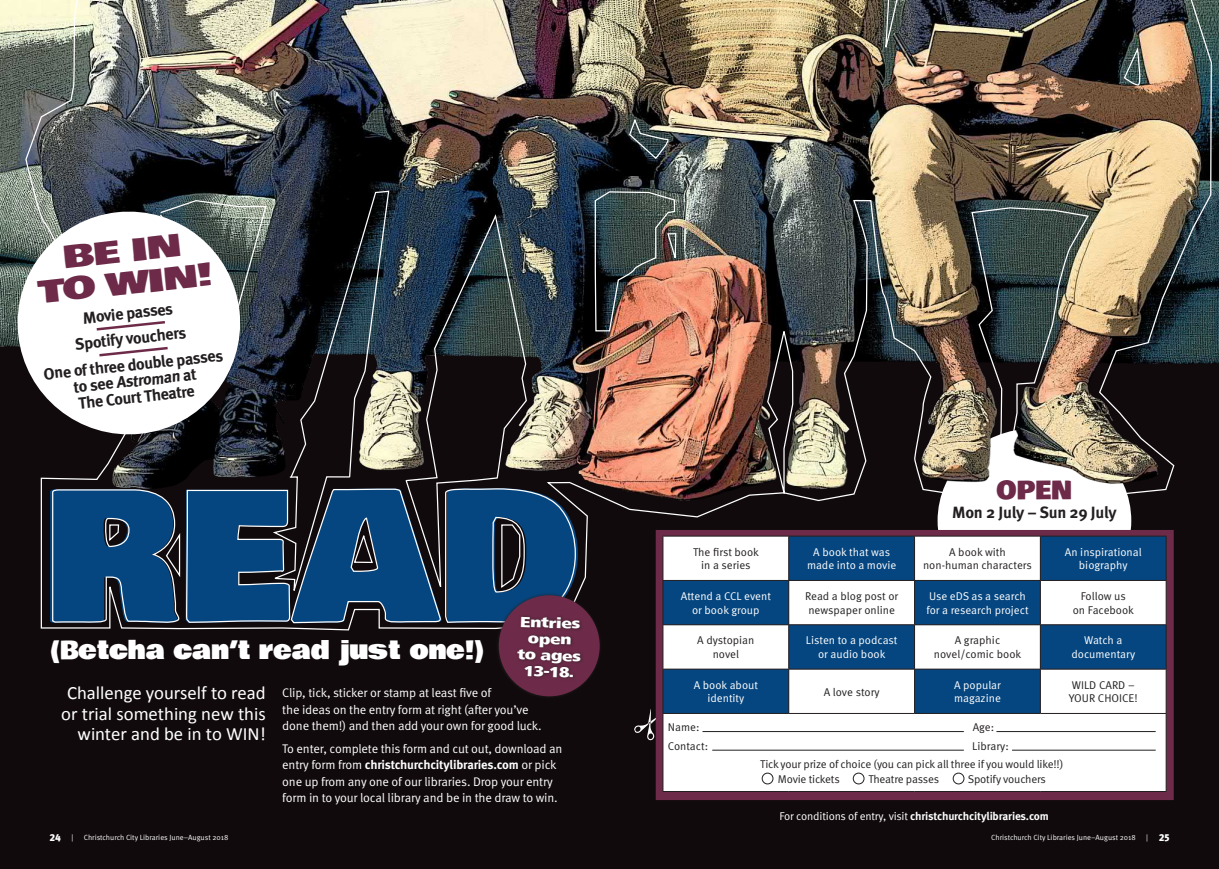
<style>
.page{position:relative;width:1219px;height:869px;background:#fff}
.page>*{position:absolute;margin:0;border:0;box-sizing:border-box;transform-origin:0 0}
.My_Library_new_quest{font:30px "Bowlby One";color:#6d2b49;scale:1.38 1}
.t1{font:25px "Bowlby One";color:#fff}
.Body_no_gap{font:25px "Bowlby One";color:#6d2b49}
.t2{font:18.75px/20.2px "Calibri";color:#fff;text-align:right}
.My_Library_new_quest-2{font:700 16.25px/16.2px "Meta Pro";color:#231f20;text-align:center}
.Body_no_gap-2{font:700 16.25px "Meta Pro";letter-spacing:-.015em;color:#231f20}
.My_Library_new_quest-3{font:900 condensed 14.5px/16.2px "Frutiger LT";color:#fff;text-align:center;scale:1.38 1}
.Body_no_gap-3{font:12.5px/16.2px "Meta Pro";letter-spacing:-.015em;color:#fff}
.Body_no_gap-4{font:11.25px/13.8px "Meta Pro";letter-spacing:-.005em;color:#231f20;text-align:center}
.t3{font:11.25px/13.8px "Meta Pro";color:#fff;text-align:center}
.Body_no_gap-5{font:700 11.25px "Meta Pro";letter-spacing:-.02em;color:#fff}
.Header_Intro_Text{font:900 10px "Meta Pro";color:#fff}
.Page_number{font:7.5px "Meta Pro";color:#fff}
.s1{font-weight:700}
.s2{font-weight:400}
</style>
<div class="page">
<div style="left:0;top:315px;width:1219px;height:553px;background:#110a0c"></div>
<div style="left:938px;top:428px;width:193px;height:184px;background:#fff;border-radius:50%"></div>
<svg style="left:634px;top:708px;width:22px;height:32px"></svg>
<div style="left:656px;top:529px;width:518px;height:270px;background:#6d2b49;border:2px solid #6d2b49"></div>
<div style="left:664px;top:713px;width:502px;height:77px;background:#fff"></div>
<svg style="left:664px;top:536px;width:502px;height:176px;background:#80a1bd"></svg>
<hr style="left:663px;top:535px;width:126px;height:1px;background:#231f20">
<hr style="left:663px;top:536px;width:1px;height:44px;background:#231f20">
<hr style="left:789px;top:535px;width:125px;height:1px;background:#231f20">
<hr style="left:788px;top:536px;width:1px;height:44px;background:#231f20">
<hr style="left:914px;top:535px;width:126px;height:1px;background:#231f20">
<hr style="left:914px;top:536px;width:1px;height:44px;background:#231f20">
<hr style="left:789px;top:580px;width:125px;height:1px;background:#231f20">
<hr style="left:914px;top:580px;width:126px;height:1px;background:#231f20">
<hr style="left:914px;top:580px;width:1px;height:44px;background:#231f20">
<hr style="left:1040px;top:580px;width:1px;height:44px;background:#231f20">
<hr style="left:1166px;top:580px;width:1px;height:44px;background:#231f20">
<hr style="left:663px;top:624px;width:1px;height:44px;background:#231f20">
<hr style="left:789px;top:624px;width:125px;height:1px;background:#231f20">
<hr style="left:788px;top:624px;width:1px;height:44px;background:#231f20">
<hr style="left:914px;top:624px;width:126px;height:1px;background:#231f20">
<hr style="left:914px;top:624px;width:1px;height:44px;background:#231f20">
<hr style="left:1040px;top:624px;width:126px;height:1px;background:#231f20">
<hr style="left:1040px;top:624px;width:1px;height:44px;background:#231f20">
<hr style="left:1166px;top:624px;width:1px;height:44px;background:#231f20">
<hr style="left:663px;top:668px;width:126px;height:1px;background:#231f20">
<hr style="left:663px;top:669px;width:1px;height:43px;background:#231f20">
<hr style="left:789px;top:668px;width:125px;height:1px;background:#231f20">
<hr style="left:788px;top:669px;width:1px;height:43px;background:#231f20">
<hr style="left:914px;top:668px;width:126px;height:1px;background:#231f20">
<hr style="left:914px;top:669px;width:1px;height:43px;background:#231f20">
<hr style="left:1040px;top:668px;width:126px;height:1px;background:#231f20">
<hr style="left:1040px;top:669px;width:1px;height:43px;background:#231f20">
<hr style="left:1166px;top:669px;width:1px;height:43px;background:#231f20">
<hr style="left:663px;top:712px;width:126px;height:1px;background:#231f20">
<hr style="left:663px;top:713px;width:1px;height:77px;background:#231f20">
<hr style="left:789px;top:712px;width:125px;height:1px;background:#231f20">
<hr style="left:914px;top:712px;width:126px;height:1px;background:#231f20">
<hr style="left:1040px;top:712px;width:126px;height:1px;background:#231f20">
<hr style="left:1166px;top:713px;width:1px;height:77px;background:#231f20">
<hr style="left:663px;top:790px;width:126px;height:1px;background:#231f20">
<hr style="left:789px;top:790px;width:125px;height:1px;background:#231f20">
<hr style="left:914px;top:790px;width:126px;height:1px;background:#231f20">
<hr style="left:1040px;top:790px;width:126px;height:1px;background:#231f20">
<hr style="left:1040px;top:535px;width:126px;height:1px;background:#231f20">
<hr style="left:1040px;top:536px;width:1px;height:44px;background:#231f20">
<hr style="left:1166px;top:536px;width:1px;height:44px;background:#231f20">
<hr style="left:1040px;top:580px;width:126px;height:1px;background:#231f20">
<hr style="left:663px;top:580px;width:126px;height:1px;background:#231f20">
<hr style="left:663px;top:580px;width:1px;height:44px;background:#231f20">
<hr style="left:788px;top:580px;width:1px;height:44px;background:#231f20">
<hr style="left:663px;top:624px;width:126px;height:1px;background:#231f20">
<hr style="left:702px;top:731px;width:262px;height:1px;background:#231f20">
<hr style="left:712px;top:749px;width:252px;height:1px;background:#231f20">
<hr style="left:996px;top:731px;width:160px;height:1px;background:#231f20">
<hr style="left:1012px;top:749px;width:144px;height:1px;background:#231f20">
<div style="left:762px;top:772px;width:11px;height:11px;border:1px solid #231f20;border-radius:50%"></div>
<div style="left:853px;top:772px;width:11px;height:11px;border:1px solid #231f20;border-radius:50%"></div>
<div style="left:953px;top:772px;width:11px;height:11px;border:1px solid #231f20;border-radius:50%"></div>
<svg style="left:40px;top:518px;width:548px;height:113px"></svg>
<svg style="left:51px;top:518px;width:526px;height:105px;background:#144a7b"></svg>
<img style="left:0;top:0;width:1219px;height:364px">
<svg style="left:404px;top:518px;width:124px;height:77px"></svg>
<img style="left:25px;top:0;width:1187px;height:518px">
<div style="left:496px;top:592px;width:106px;height:106px;background:#231f20;opacity:.75"></div>
<div style="left:499px;top:595px;width:101px;height:101px;background:#6d2b49;border-radius:50%"></div>
<div style="left:514px;top:613px;width:70px;height:67px;background:#231f20;opacity:.75"></div>
<svg style="left:12px;top:206px;width:82px;height:234px;fill:#fff"></svg>
<svg style="left:94px;top:190px;width:296px;height:411px"></svg>
<p class="My_Library_new_quest" style="left:60px;top:234px;width:88px;rotate:-6deg">BE IN</p>
<p class="My_Library_new_quest" style="left:36px;top:270px;width:128px;rotate:-6deg">TO WIN!</p>
<p class="My_Library_new_quest-2" style="left:82px;top:308px;width:92px;rotate:-6deg">Movie passes</p>
<p class="My_Library_new_quest-2" style="left:74px;top:335px;width:113px;rotate:-6deg">Spotify vouchers</p>
<p class="My_Library_new_quest-2" style="left:43px;top:364px;width:182px;rotate:-6deg">One of three double passes to see Astroman at<br>The Court Theatre</p>
<p class="My_Library_new_quest-3" style="left:519px;top:613px;width:48px;rotate:2deg">Entries open to ages<br>13-18.</p>
<p class="t1" style="left:50px;top:630px;width:437px">(Betcha can’t read just one!)</p>
<p class="t2" style="left:61px;top:682px;width:206px">Challenge yourself to read or trial something new this winter and be in to WIN!</p>
<p class="Body_no_gap-3" style="left:282px;top:684px;width:261px">Clip, tick, sticker or stamp at least five of<br>the ideas on the entry form at right (after you’ve done them!) and then add your own for good luck.</p>
<p class="Body_no_gap-3" style="left:282px;top:740px;width:282px">To enter, complete this form and cut out, download an entry form from <span class="s1">christchurchcitylibraries.com</span> or pick one up from any one of our libraries. Drop your entry form in to your local library and be in the draw to win.</p>
<p class="Body_no_gap" style="left:996px;top:471px;width:77px">OPEN</p>
<p class="Body_no_gap-2" style="left:952px;top:499px;width:166px">Mon 2 July – Sun 29 July</p>
<p class="Body_no_gap-4" style="left:693px;top:544px;width:67px">The first book in a series</p>
<p class="t3" style="left:807px;top:544px;width:91px">A book that was made into a movie</p>
<p class="Body_no_gap-4" style="left:923px;top:544px;width:110px">A book with non-human characters</p>
<p class="t3" style="left:1065px;top:544px;width:78px">An inspirational biography</p>
<p class="t3" style="left:681px;top:589px;width:92px">Attend a CCL event or book group</p>
<p class="Body_no_gap-4" style="left:805px;top:589px;width:95px;text-align:left">Read a blog post or newspaper online</p>
<p class="t3" style="left:926px;top:589px;width:104px;text-align:left">Use eDS as a search for a research project</p>
<p class="Body_no_gap-4" style="left:1073px;top:589px;width:63px">Follow us<br>on Facebook</p>
<p class="Body_no_gap-4" style="left:697px;top:633px;width:59px">A dystopian novel</p>
<p class="t3" style="left:806px;top:633px;width:93px">Listen to a podcast or audio book</p>
<p class="Body_no_gap-4" style="left:934px;top:633px;width:89px">A graphic novel/comic book</p>
<p class="t3" style="left:1071px;top:633px;width:65px">Watch a documentary</p>
<p class="t3" style="left:694px;top:677px;width:66px">A book about identity</p>
<p class="Body_no_gap-4" style="left:824px;top:684px;width:58px">A love story</p>
<p class="t3" style="left:954px;top:677px;width:48px;text-align:left">A popular magazine</p>
<p class="Body_no_gap-4" style="left:1069px;top:677px;width:70px;text-align:left">WILD CARD –<br>YOUR CHOICE!</p>
<p class="Body_no_gap-4" style="left:668px;top:719px;width:33px">Name:</p>
<p class="Body_no_gap-4" style="left:973px;top:719px;width:23px">Age:</p>
<p class="Body_no_gap-4" style="left:668px;top:739px;width:42px">Contact:</p>
<p class="Body_no_gap-4" style="left:972px;top:739px;width:38px">Library:</p>
<p class="Body_no_gap-4" style="left:760px;top:756px;width:305px">Tick your prize of choice (you can pick all three if you would like!!)</p>
<p class="Body_no_gap-4" style="left:778px;top:771px;width:63px">Movie tickets</p>
<p class="Body_no_gap-4" style="left:868px;top:771px;width:72px">Theatre passes</p>
<p class="Body_no_gap-4" style="left:968px;top:771px;width:80px">Spotify vouchers</p>
<p class="Body_no_gap-5" style="left:780px;top:807px;width:271px"><span class="s2">For conditions of entry, visit</span> christchurchcitylibraries.com</p>
<p class="Header_Intro_Text" style="left:49px;top:830px;width:13px">24</p>
<p class="Page_number" style="left:71px;top:832px;width:3px">|</p>
<p class="Page_number" style="left:84px;top:832px;width:146px">Christchurch City Libraries June–August 2018</p>
<p class="Page_number" style="left:991px;top:832px;width:146px">Christchurch City Libraries June–August 2018</p>
<p class="Page_number" style="left:1146px;top:832px;width:3px">|</p>
<p class="Header_Intro_Text" style="left:1159px;top:831px;width:12px">25</p>
</div>
